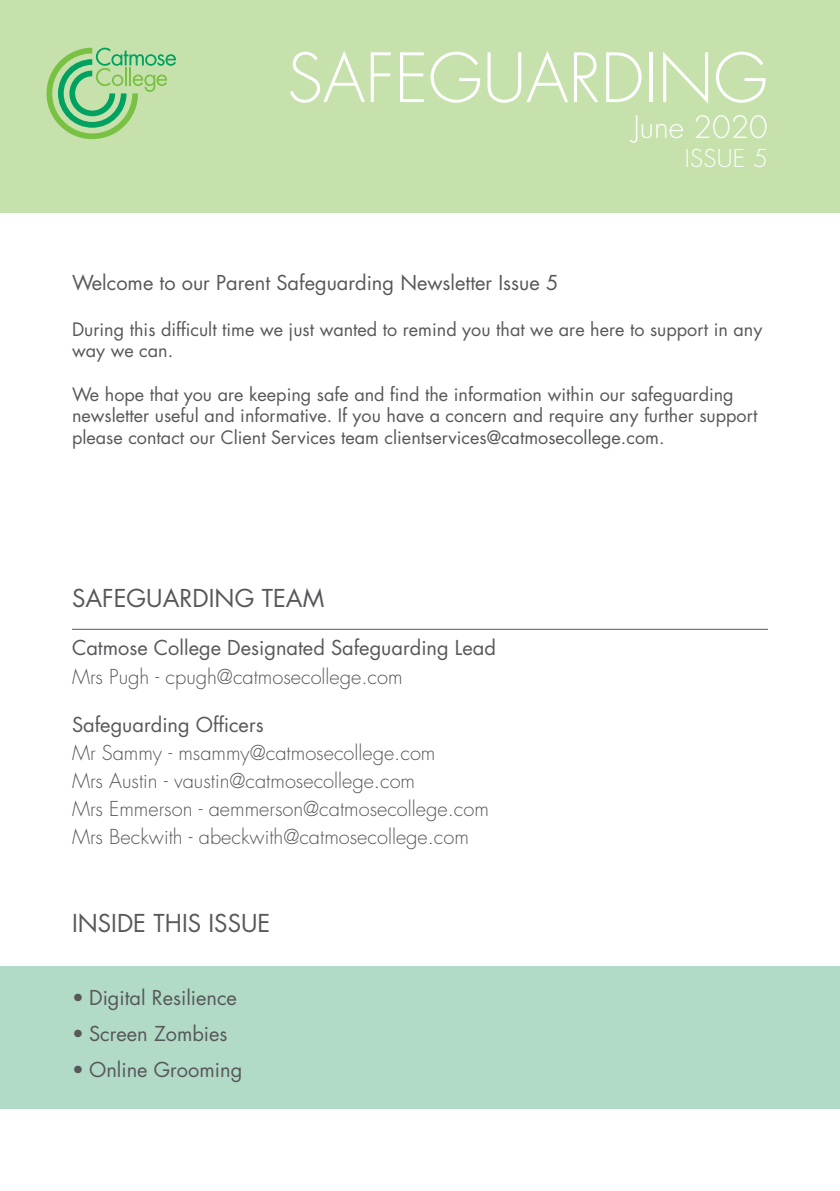
<style>
.page{position:relative;width:840px;height:1191px;background:#fff}
.page>*{position:absolute;margin:0;border:0;box-sizing:border-box;transform-origin:0 0}
.t1{font:300 66px "Futura Std";color:#fff}
.t2{font:300 30px "Futura Std";color:#fff}
.t3{font:24px "Futura Std";color:#57585a}
.t4{font:300 24px "Futura Std";letter-spacing:.01em;color:#fff}
.t5{font:300 20px "Futura Std";color:#57585a}
.t6{font:20px "Futura Std";color:#57585a}
.t7{font:18px/21.6px "Futura Std";color:#57585a}
</style>
<div class="page">
<div style="left:0;top:966px;width:839px;height:142px;background:#b1dbc7"></div>
<div style="left:0;top:0;width:839px;height:212px;background:#c6e1ac"></div>
<hr style="left:72px;top:629px;width:695px;height:1px;background:#57585a">
<svg style="left:46px;top:48px;width:130px;height:91px"></svg>
<p class="t1" style="left:287px;top:38px;width:482px">SAFEGUARDING</p>
<p class="t2" style="left:633px;top:109px;width:136px">June 2020</p>
<p class="t4" style="left:684px;top:144px;width:84px">ISSUE 5</p>
<p class="t6" style="left:72px;top:270px;width:487px">Welcome to our Parent Safeguarding Newsletter Issue 5</p>
<p class="t7" style="left:72px;top:318px;width:691px">During this difficult time we just wanted to remind you that we are here to support in any way we can.</p>
<p class="t7" style="left:72px;top:383px;width:686px">We hope that you are keeping safe and find the information within our safeguarding newsletter useful and informative. If you have a concern and require any further support please contact our Client Services team clientservices@catmosecollege.com.</p>
<p class="t3" style="left:72px;top:583px;width:253px">SAFEGUARDING TEAM</p>
<p class="t6" style="left:72px;top:635px;width:425px">Catmose College Designated Safeguarding Lead</p>
<p class="t5" style="left:72px;top:664px;width:332px">Mrs Pugh - cpugh@catmosecollege.com</p>
<p class="t6" style="left:72px;top:711px;width:193px">Safeguarding Officers</p>
<p class="t5" style="left:72px;top:740px;width:365px">Mr Sammy - msammy@catmosecollege.com</p>
<p class="t5" style="left:72px;top:768px;width:344px">Mrs Austin - vaustin@catmosecollege.com</p>
<p class="t5" style="left:72px;top:796px;width:418px">Mrs Emmerson - aemmerson@catmosecollege.com</p>
<p class="t5" style="left:72px;top:824px;width:398px">Mrs Beckwith - abeckwith@catmosecollege.com</p>
<p class="t3" style="left:72px;top:907px;width:200px">INSIDE THIS ISSUE</p>
<p class="t6" style="left:72px;top:985px;width:166px">• Digital Resilience</p>
<p class="t6" style="left:72px;top:1021px;width:157px">• Screen Zombies</p>
<p class="t6" style="left:72px;top:1057px;width:172px">• Online Grooming</p>
</div>
